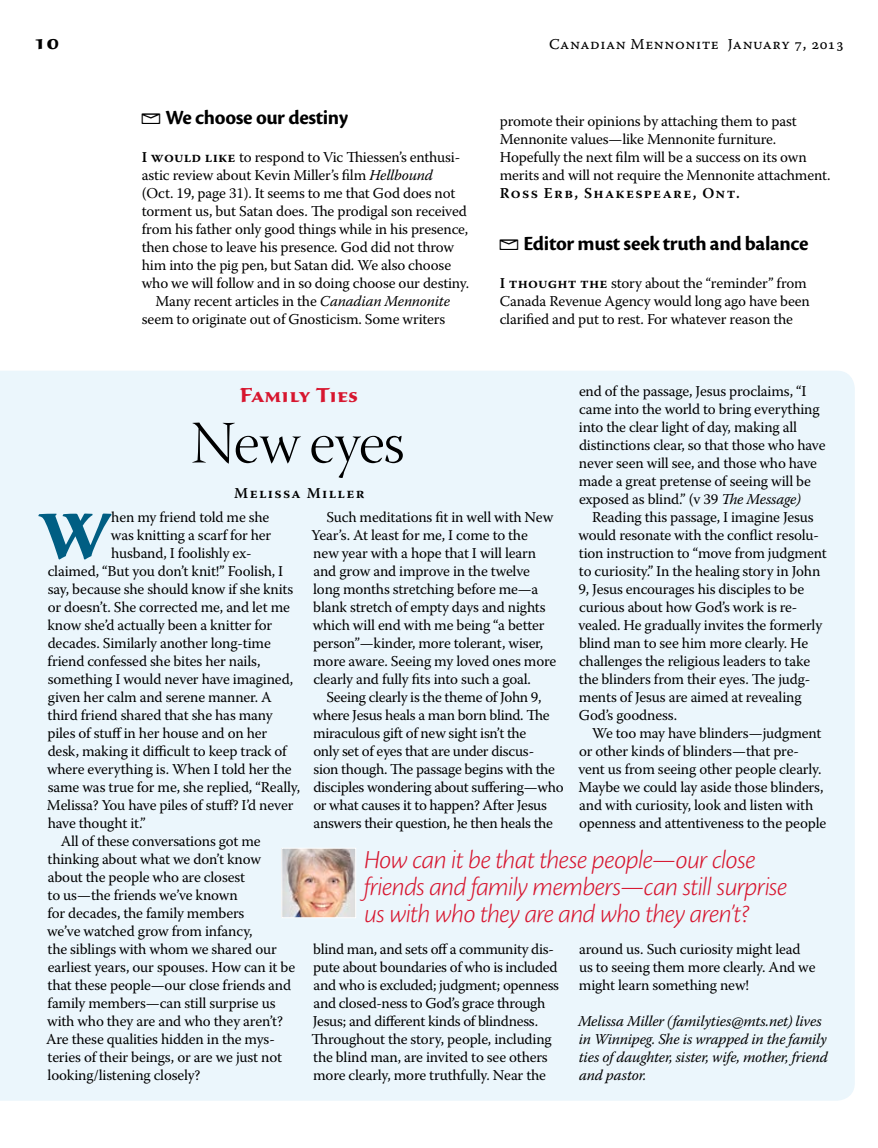
<style>
.page{position:relative;width:878px;height:1148px;background:#fff}
.page>*{position:absolute;margin:0;border:0;box-sizing:border-box;transform-origin:0 0}
.t1{font:700 66.3px "Sava Pro";color:#005e83}
.t2{font:60px "Warnock Pro Light Disp";letter-spacing:-.02em;color:#000}
.t3{font:italic 300 27px/27px "Cronos Pro";letter-spacing:-.025em;color:#d7162f}
.t4{font:700 21px "Cronos Pro";letter-spacing:-.02em;color:#000}
.t5{font:700 21px "Sava Pro";letter-spacing:.03em;color:#d7162f}
.t6{font:700 21px "Sava Pro";color:#000}
.t7{font:15px/18px "Warnock Pro";letter-spacing:-.01em;color:#000}
.t8{font:italic 15px/18px "Warnock Pro";letter-spacing:-.01em;color:#000}
.t9{font:600 15px "Warnock Pro";letter-spacing:.09em;color:#000}
.t10{font:15px "Warnock Pro Capt";letter-spacing:.035em;color:#000}
.s1{font-family:"Canadian Mennonite";font-weight:400}
.s2{font-weight:600}
.s3{font-style:italic}
</style>
<div class="page">
<div style="left:0;top:371px;width:854px;height:729px;background:#ebf6fc"></div>
<img style="left:283px;top:850px;width:71px;height:66px">
<div style="left:281px;top:848px;width:75px;height:70px;border:1px solid #fff"></div>
<h3 class="t6" style="left:34px;top:28px;width:27px">10</h3>
<p class="t10" style="left:549px;top:35px;width:296px">Canadian Mennonite January 7, 2013</p>
<h3 class="t4" style="left:142px;top:106px;width:208px"><span class="s1">E</span> We choose our destiny</h3>
<p class="t7" style="left:142px;top:148px;width:320px"><span class="s2">I would like</span> to respond to Vic Thiessen’s enthusi-</p>
<p class="t7" style="left:142px;top:166px;width:293px">astic review about Kevin Miller’s film <span class="s3">Hellbound</span></p>
<p class="t7" style="left:142px;top:184px;width:315px">(Oct. 19, page 31). It seems to me that God does not</p>
<p class="t7" style="left:142px;top:202px;width:326px">torment us, but Satan does. The prodigal son received</p>
<p class="t7" style="left:142px;top:220px;width:328px">from his father only good things while in his presence,</p>
<p class="t7" style="left:142px;top:238px;width:314px">then chose to leave his presence. God did not throw</p>
<p class="t7" style="left:142px;top:256px;width:311px">him into the pig pen, but Satan did. We also choose</p>
<p class="t7" style="left:142px;top:274px;width:329px">who we will follow and in so doing choose our destiny.</p>
<p class="t7" style="left:155px;top:292px;width:296px">Many recent articles in the <span class="s3">Canadian Mennonite</span></p>
<p class="t7" style="left:142px;top:310px;width:305px">seem to originate out of Gnosticism. Some writers</p>
<p class="t7" style="left:500px;top:112px;width:332px">promote their opinions by attaching them to past Mennonite values—like Mennonite furniture.<br>Hopefully the next film will be a success on its own merits and will not require the Mennonite attachment.</p>
<p class="t9" style="left:500px;top:184px;width:241px">Ross Erb, Shakespeare, Ont.</p>
<h3 class="t4" style="left:499px;top:232px;width:310px"><span class="s1">E</span> Editor must seek truth and balance</h3>
<p class="t7" style="left:500px;top:274px;width:312px"><span class="s2">I thought the</span> story about the “reminder” from<br>Canada Revenue Agency would long ago have been clarified and put to rest. For whatever reason the</p>
<p class="t7" style="left:579px;top:382px;width:248px">end of the passage, Jesus proclaims, “I came into the world to bring everything into the clear light of day, making all distinctions clear, so that those who have never seen will see, and those who have made a great pretense of seeing will be exposed as blind.” (v 39 <span class="s3">The Message)</span></p>
<p class="t7" style="left:578px;top:508px;width:250px;text-indent:14px">Reading this passage, I imagine Jesus would resonate with the conflict resolu&shy;tion instruction to “move from judgment to curiosity.” In the healing story in John 9, Jesus encourages his disciples to be curious about how God’s work is re&shy;vealed. He gradually invites the formerly blind man to see him more clearly. He challenges the religious leaders to take the blinders from their eyes. The judg&shy;ments of Jesus are aimed at revealing God’s goodness.</p>
<p class="t7" style="left:578px;top:724px;width:249px;text-indent:14px">We too may have blinders—judgment or other kinds of blinders—that pre&shy;vent us from seeing other people clearly.<br>Maybe we could lay aside those blinders, and with curiosity, look and listen with openness and attentiveness to the people</p>
<h3 class="t5" style="left:240px;top:381px;width:120px">Family Ties</h3>
<h2 class="t2" style="left:191px;top:410px;width:215px">New eyes</h2>
<p class="t9" style="left:234px;top:484px;width:132px">Melissa Miller</p>
<h1 class="t1" style="left:39px;top:492px;width:75px">W</h1>
<p class="t7" style="left:111px;top:508px;width:159px">hen my friend told me she</p>
<p class="t7" style="left:311px;top:508px;width:246px;text-indent:15px">Such meditations fit in well with New Year’s. At least for me, I come to the new year with a hope that I will learn and grow and improve in the twelve long months stretching before me—a blank stretch of empty days and nights which will end with me being “a better person”—kinder, more tolerant, wiser, more aware. Seeing my loved ones more clearly and fully fits into such a goal.</p>
<p class="t7" style="left:313px;top:688px;width:252px;text-indent:14px">Seeing clearly is the theme of John 9, where Jesus heals a man born blind. The miraculous gift of new sight isn’t the<br>only set of eyes that are under discus-<br>sion though. The passage begins with the disciples wondering about suffering—who or what causes it to happen? After Jesus answers their question, he then heals the</p>
<p class="t7" style="left:111px;top:526px;width:162px">was knitting a scarf for her</p>
<p class="t7" style="left:111px;top:544px;width:142px">husband, I foolishly ex-</p>
<p class="t7" style="left:48px;top:562px;width:237px">claimed, “But you don’t knit!” Foolish, I</p>
<p class="t7" style="left:48px;top:580px;width:247px">say, because she should know if she knits</p>
<p class="t7" style="left:48px;top:598px;width:244px">or doesn’t. She corrected me, and let me</p>
<p class="t7" style="left:48px;top:616px;width:226px">know she’d actually been a knitter for</p>
<p class="t7" style="left:48px;top:634px;width:225px">decades. Similarly another long-time</p>
<p class="t7" style="left:48px;top:652px;width:215px">friend confessed she bites her nails,</p>
<p class="t7" style="left:48px;top:670px;width:247px">something I would never have imagined,</p>
<p class="t7" style="left:48px;top:688px;width:225px">given her calm and serene manner. A</p>
<p class="t7" style="left:48px;top:706px;width:227px">third friend shared that she has many</p>
<p class="t7" style="left:47px;top:724px;width:221px">piles of stuff in her house and on her</p>
<p class="t7" style="left:48px;top:742px;width:241px">desk, making it difficult to keep track of</p>
<p class="t7" style="left:47px;top:760px;width:246px">where everything is. When I told her the</p>
<p class="t7" style="left:48px;top:778px;width:254px">same was true for me, she replied, “Really,</p>
<p class="t7" style="left:47px;top:796px;width:248px">Melissa? You have piles of stuff? I’d never</p>
<p class="t7" style="left:48px;top:814px;width:100px">have thought it.”</p>
<p class="t7" style="left:61px;top:832px;width:201px">All of these conversations got me</p>
<p class="t7" style="left:48px;top:850px;width:215px">thinking about what we don’t know</p>
<p class="t7" style="left:48px;top:868px;width:199px">about the people who are closest</p>
<p class="t7" style="left:48px;top:886px;width:192px">to us—the friends we’ve known</p>
<p class="t7" style="left:48px;top:904px;width:198px">for decades, the family members</p>
<p class="t7" style="left:47px;top:922px;width:207px">we’ve watched grow from infancy,</p>
<p class="t7" style="left:48px;top:940px;width:231px">the siblings with whom we shared our</p>
<p class="t7" style="left:48px;top:958px;width:249px">earliest years, our spouses. How can it be</p>
<p class="t7" style="left:48px;top:976px;width:245px">that these people—our close friends and</p>
<p class="t7" style="left:48px;top:994px;width:229px">family members—can still surprise us</p>
<p class="t7" style="left:47px;top:1012px;width:237px">with who they are and who they aren’t?</p>
<p class="t7" style="left:46px;top:1030px;width:231px">Are these qualities hidden in the mys-</p>
<p class="t7" style="left:48px;top:1048px;width:236px">teries of their beings, or are we just not</p>
<p class="t7" style="left:48px;top:1066px;width:154px">looking/listening closely?</p>
<h3 class="t3" style="left:364px;top:846px;width:425px">How can it be that these people—our close friends and family members—can still surprise us with who they are and who they aren’t?</h3>
<p class="t7" style="left:311px;top:940px;width:249px">blind man, and sets off a community dis&shy;pute about boundaries of who is included and who is excluded; judgment; openness and closed-ness to God’s grace through Jesus; and different kinds of blindness.<br>Throughout the story, people, including the blind man, are invited to see others more clearly, more truthfully. Near the</p>
<p class="t7" style="left:579px;top:940px;width:238px">around us. Such curiosity might lead us to seeing them more clearly. And we might learn something new!</p>
<p class="t8" style="left:578px;top:1012px;width:251px">Melissa Miller (familyties@mts.net) lives in Winnipeg. She is wrapped in the family ties of daughter, sister, wife, mother, friend and pastor.</p>
</div>
